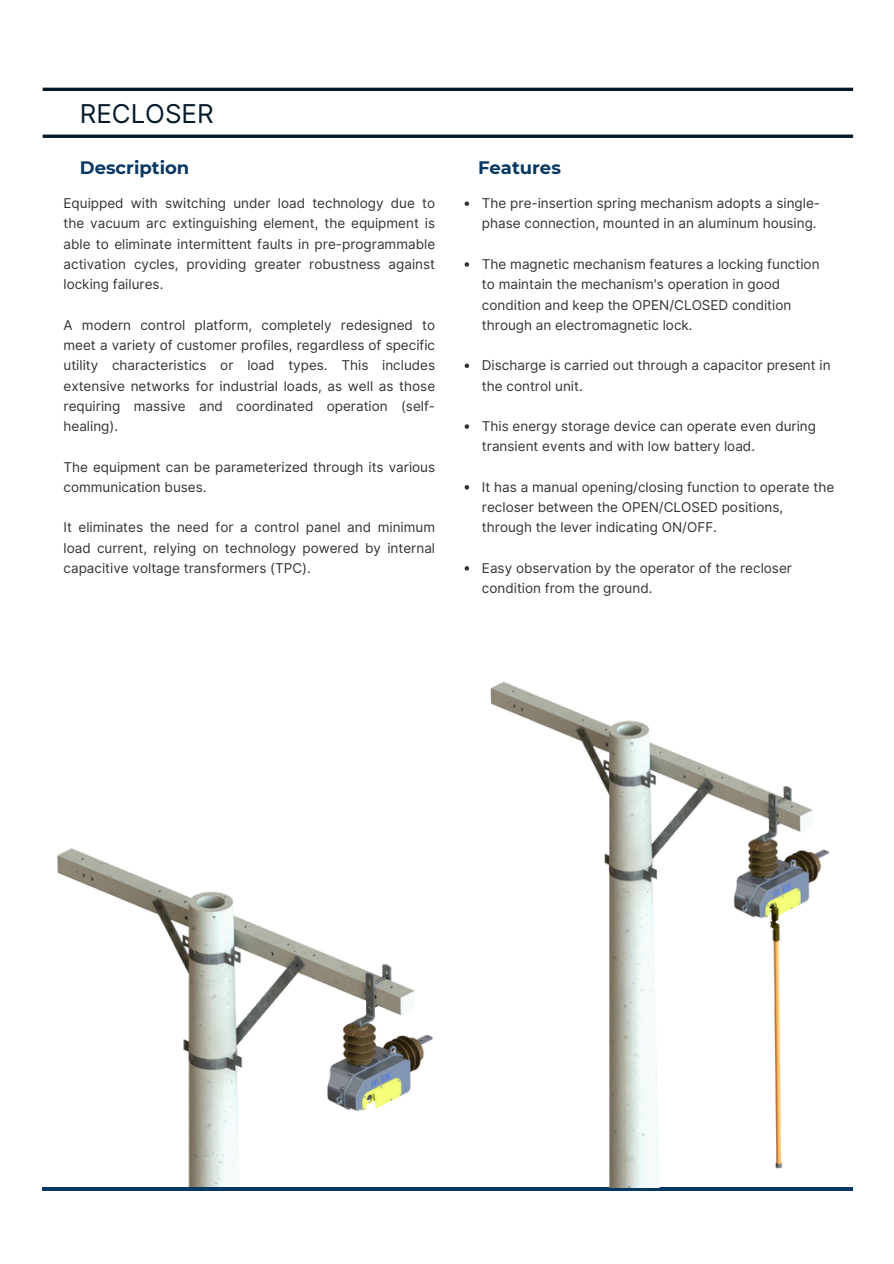
<style>
.page{position:relative;width:894px;height:1264px;background:#fff}
.page>*{position:absolute;margin:0;border:0;box-sizing:border-box;transform-origin:0 0}
.t1{font:25.95px "Inter";color:#031a2b}
.t2{font:700 18px "Montserrat";color:#073763}
.t3{font:13.5px/20.2px "Inter";color:#333}
</style>
<div class="page">
<svg style="left:43px;top:134px;width:809px;height:4px;fill:#0a2131"></svg>
<hr style="left:43px;top:88px;width:809px;height:3px;background:#031a2b">
<img style="left:57px;top:848px;width:376px;height:339px">
<svg style="left:464px;top:201px;width:5px;height:5px"></svg>
<svg style="left:464px;top:262px;width:5px;height:5px"></svg>
<svg style="left:464px;top:363px;width:5px;height:5px"></svg>
<svg style="left:464px;top:424px;width:5px;height:5px"></svg>
<svg style="left:464px;top:485px;width:5px;height:4px"></svg>
<svg style="left:464px;top:566px;width:5px;height:4px"></svg>
<hr style="left:43px;top:1187px;width:809px;height:3px;background:#073763">
<img style="left:490px;top:681px;width:340px;height:506px">
<h2 class="t1" style="left:80px;top:98px;width:135px">RECLOSER</h2>
<p class="t2" style="left:80px;top:156px;width:111px">Description</p>
<p class="t2" style="left:478px;top:156px;width:84px">Features</p>
<h2 class="t3" style="left:63px;top:193px;width:373px;text-align:justify">Equipped with switching under load technology due to the vacuum arc extinguishing element, the equipment is able to eliminate intermittent faults in pre-programmable activation cycles, providing greater robustness against locking failures.</h2>
<p class="t3" style="left:63px;top:315px;width:373px;text-align:justify">A modern control platform, completely redesigned to meet a variety of customer profiles, regardless of specific utility characteristics or load types. This includes extensive networks for industrial loads, as well as those requiring massive and coordinated operation (self&shy;healing).</p>
<p class="t3" style="left:63px;top:456px;width:373px">The equipment can be parameterized through its various communication buses.</p>
<p class="t3" style="left:63px;top:517px;width:373px;text-align:justify">It eliminates the need for a control panel and minimum load current, relying on technology powered by internal capacitive voltage transformers (TPC).</p>
<p class="t3" style="left:482px;top:193px;width:339px">The pre-insertion spring mechanism adopts a single&shy;phase connection, mounted in an aluminum housing.</p>
<p class="t3" style="left:482px;top:254px;width:339px">The magnetic mechanism features a locking function to maintain the mechanism's operation in good condition and keep the OPEN/CLOSED condition through an electromagnetic lock.</p>
<p class="t3" style="left:482px;top:355px;width:350px">Discharge is carried out through a capacitor present in the control unit.</p>
<p class="t3" style="left:482px;top:416px;width:335px">This energy storage device can operate even during transient events and with low battery load.</p>
<p class="t3" style="left:482px;top:477px;width:354px">It has a manual opening/closing function to operate the recloser between the OPEN/CLOSED positions, through the lever indicating ON/OFF.</p>
<p class="t3" style="left:482px;top:558px;width:311px">Easy observation by the operator of the recloser condition from the ground.</p>
</div>
